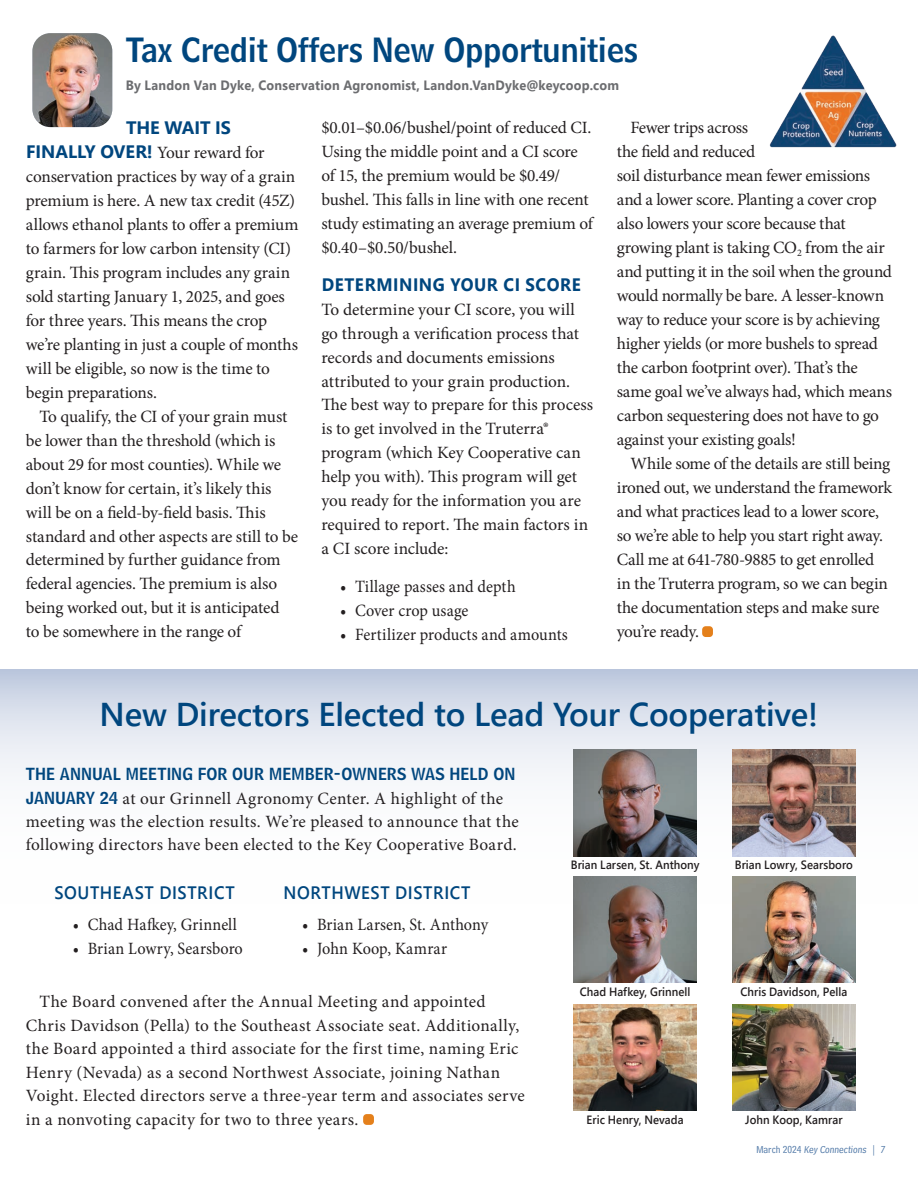
<style>
.page{position:relative;width:918px;height:1188px;background:#fff}
.page>*{position:absolute;margin:0;border:0;box-sizing:border-box;transform-origin:0 0}
.t1{font:600 33px "Segoe UI";letter-spacing:-.005em;color:#00467e}
.t2{font:33px "Bell Centennial Std Name Num";letter-spacing:-.01em;color:#00467e}
.t3{font:600 18px "Segoe UI";letter-spacing:.035em;color:#00467e;scale:.94 1}
.t4{font:700 18px "Segoe UI";letter-spacing:.035em;color:#00467e;scale:.94 1}
.t5{font:700 18px "Segoe UI";letter-spacing:-.005em;color:#00467e}
.t6{font:17.25px/24px "Minion Pro";letter-spacing:-.005em;color:#231f20}
.t7{font:17.25px/23.5px "Minion Pro";letter-spacing:.02em;color:#231f20}
.t8{font:17.25px/24px "Minion Pro";letter-spacing:-.025em;color:#231f20}
.t9{font:17.25px/23.4px "Minion Pro";letter-spacing:.015em;color:#231f20}
.t10{font:17.25px "Minion Pro";letter-spacing:-.005em;color:#231f20;scale:.94 1}
.t11{font:16.5px "Bell Centennial Std Name Num";color:#00467e}
.t12{font:700 13.5px "Segoe UI";letter-spacing:.015em;color:#6c6d70;scale:.94 1}
.t13{font:600 12px "Segoe UI";letter-spacing:.005em;color:#231f20;scale:.94 1}
.t14{font:10.5px "Bell Centennial Std Address";color:#4872a3}
.s1{font-family:"Segoe UI";font-weight:700;font-size:18px;color:#00467e}
.s2{font-family:"Bell Centennial Std Name Num";font-size:16.5px;color:#00467e}
</style>
<div class="page">
<svg style="left:0;top:669px;width:918px;height:314px"></svg>
<div style="left:363px;top:1114px;width:11px;height:11px;background:#e4801b;border-radius:4px"></div>
<div style="left:702px;top:626px;width:11px;height:11px;background:#e4801b;border-radius:4px"></div>
<img style="left:769px;top:35px;width:128px;height:113px">
<img style="left:32px;top:33px;width:80px;height:94px">
<img style="left:574px;top:750px;width:123px;height:106px">
<img style="left:733px;top:750px;width:122px;height:106px">
<img style="left:574px;top:877px;width:123px;height:106px">
<img style="left:733px;top:877px;width:122px;height:106px">
<img style="left:574px;top:1004px;width:123px;height:106px">
<img style="left:733px;top:1004px;width:122px;height:106px">
<h1 class="t2" style="left:126px;top:29px;width:514px">Tax Credit Offers New Opportunities</h1>
<p class="t12" style="left:126px;top:73px;width:526px">By Landon Van Dyke, Conservation Agronomist, Landon.VanDyke@keycoop.com</p>
<p class="t5" style="left:126px;top:110px;width:106px">THE WAIT IS</p>
<p class="t6" style="left:26px;top:140px;width:274px"><span class="s1">FINALLY OVER!</span> Your reward for conservation practices by way of a grain premium is here. A new tax credit (45Z) allows ethanol plants to offer a premium to farmers for low carbon intensity (CI) grain. This program includes any grain sold starting January 1, 2025, and goes for three years. This means the crop we’re planting in just a couple of months will be eligible, so now is the time to begin preparations.</p>
<p class="t6" style="left:26px;top:404px;width:274px;text-indent:14px">To qualify, the CI of your grain must be lower than the threshold (which is about 29 for most counties). While we don’t know for certain, it’s likely this will be on a field-by-field basis. This standard and other aspects are still to be determined by further guidance from federal agencies. The premium is also being worked out, but it is anticipated<br>to be somewhere in the range of</p>
<p class="t6" style="left:321px;top:115px;width:273px">$0.01–$0.06/bushel/point of reduced CI.<br>Using the middle point and a CI score of 15, the premium would be $0.49/ bushel. This falls in line with one recent study estimating an average premium of $0.40–$0.50/bushel.</p>
<p class="t4" style="left:322px;top:267px;width:277px">DETERMINING YOUR CI SCORE</p>
<p class="t6" style="left:321px;top:297px;width:273px">To determine your CI score, you will go through a verification process that records and documents emissions attributed to your grain production.<br>The best way to prepare for this process is to get involved in the Truterra® program (which Key Cooperative can help you with). This program will get you ready for the information you are required to report. The main factors in a CI score include:</p>
<p class="t10" style="left:340px;top:575px;width:188px">• Tillage passes and depth</p>
<p class="t10" style="left:340px;top:599px;width:138px">• Cover crop usage</p>
<p class="t10" style="left:340px;top:623px;width:244px">• Fertilizer products and amounts</p>
<p class="t6" style="left:617px;top:116px;width:277px;text-indent:14px">Fewer trips across<br>the field and reduced<br>soil disturbance mean fewer emissions and a lower score. Planting a cover crop also lowers your score because that growing plant is taking CO<sub>2</sub> from the air and putting it in the soil when the ground would normally be bare. A lesser-known way to reduce your score is by achieving higher yields (or more bushels to spread the carbon footprint over). That’s the same goal we’ve always had, which means carbon sequestering does not have to go against your existing goals!</p>
<p class="t8" style="left:617px;top:452px;width:277px;text-indent:14px">While some of the details are still being ironed out, we understand the framework and what practices lead to a lower score, so we’re able to help you start right away.<br>Call me at 641-780-9885 to get enrolled in the Truterra program, so we can begin the documentation steps and make sure you’re ready.</p>
<h1 class="t1" style="left:100px;top:683px;width:720px">New Directors Elected to Lead Your Cooperative!</h1>
<p class="t11" style="left:26px;top:764px;width:491px">THE ANNUAL MEETING FOR OUR MEMBER-OWNERS WAS HELD ON</p>
<p class="t9" style="left:26px;top:786px;width:494px"><span class="s2">JANUARY 24</span> at our Grinnell Agronomy Center. A highlight of the meeting was the election results. We’re pleased to announce that the following directors have been elected to the Key Cooperative Board.</p>
<p class="t3" style="left:54px;top:876px;width:193px">SOUTHEAST DISTRICT</p>
<p class="t10" style="left:73px;top:913px;width:176px">• Chad Hafkey, Grinnell</p>
<p class="t10" style="left:73px;top:937px;width:182px">• Brian Lowry, Searsboro</p>
<p class="t3" style="left:284px;top:876px;width:200px">NORTHWEST DISTRICT</p>
<p class="t10" style="left:302px;top:913px;width:200px">• Brian Larsen, St. Anthony</p>
<p class="t10" style="left:302px;top:937px;width:156px">• John Koop, Kamrar</p>
<p class="t7" style="left:26px;top:990px;width:500px;text-indent:14px">The Board convened after the Annual Meeting and appointed Chris Davidson (Pella) to the Southeast Associate seat. Additionally, the Board appointed a third associate for the first time, naming Eric Henry (Nevada) as a second Northwest Associate, joining Nathan Voight. Elected directors serve a three-year term and associates serve in a nonvoting capacity for two to three years.</p>
<p class="t13" style="left:571px;top:853px;width:138px">Brian Larsen, St. Anthony</p>
<p class="t13" style="left:735px;top:853px;width:127px">Brian Lowry, Searsboro</p>
<p class="t13" style="left:580px;top:981px;width:119px">Chad Hafkey, Grinnell</p>
<p class="t13" style="left:741px;top:981px;width:115px">Chris Davidson, Pella</p>
<p class="t13" style="left:587px;top:1109px;width:105px">Eric Henry, Nevada</p>
<p class="t13" style="left:745px;top:1109px;width:105px">John Koop, Kamrar</p>
<p class="t14" style="left:756px;top:1144px;width:131px">March 2024 Key Connections | 7</p>
</div>
